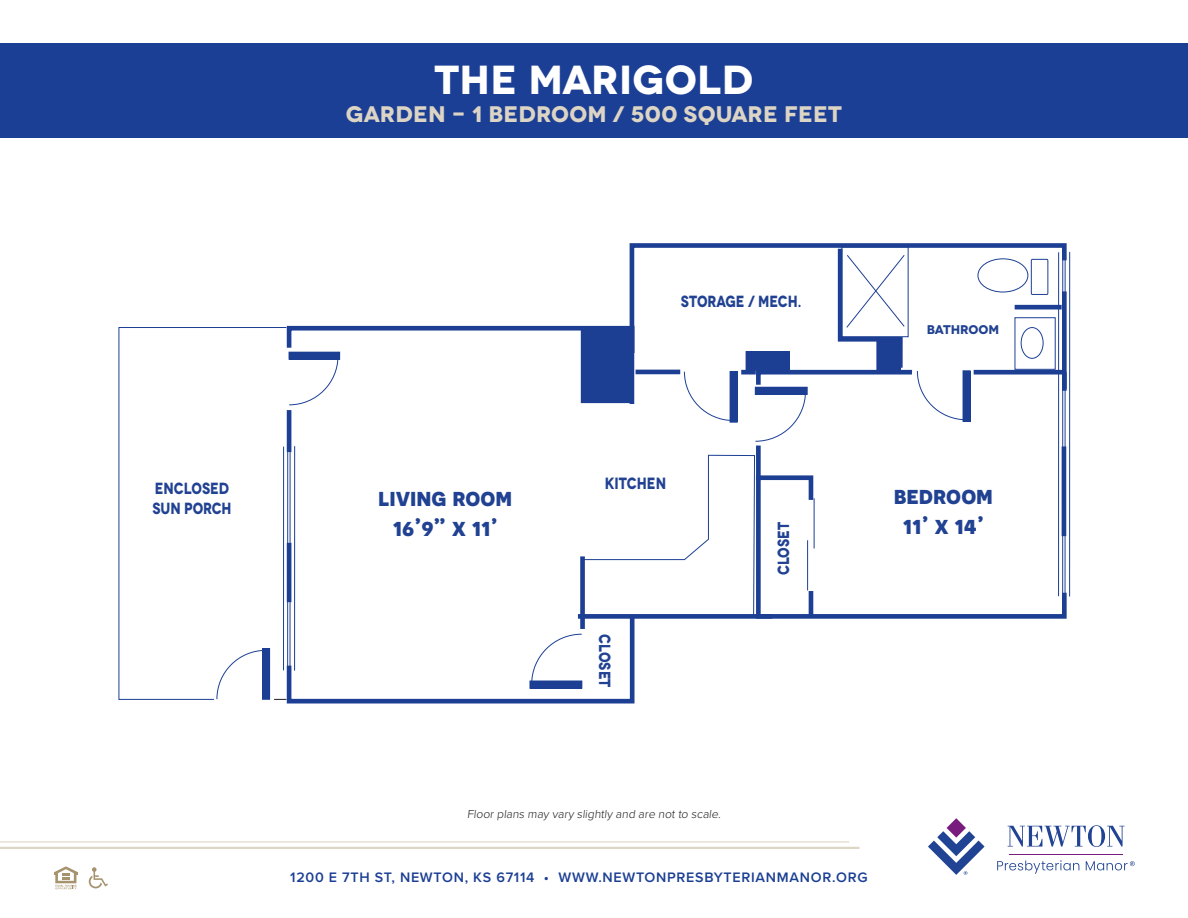
<style>
.page{position:relative;width:1188px;height:918px;background:#fff}
.page>*{position:absolute;margin:0;border:0;box-sizing:border-box;transform-origin:0 0}
.Paragraph_Style_2{font:700 40.5px "Novecentowide";letter-spacing:.01em;color:#fff}
.t1{font:700 25.2px/30.2px "Novecentosans";color:#214292;text-align:center}
.Paragraph_Style_2-2{font:700 22.5px "Novecentowide";letter-spacing:.01em;color:#dcd4c5}
.t2{font:700 16.35px "Novecentowide";color:#214292;scale:.82 1}
.t3{font:700 16.2px "Novecentowide";letter-spacing:-.005em;color:#214292;scale:.82 1}
.t4{font:600 14.25px "Proxima Nova";letter-spacing:.05em;color:#1b3f94}
.t5{font:700 12.6px "Novecentowide";letter-spacing:-.01em;color:#214292}
.t6{font:300 12px "Proxima Nova";color:#231f20}
</style>
<div class="page">
<div style="left:0;top:43px;width:1188px;height:95px;background:#1b3f94"></div>
<svg style="left:54px;top:866px;width:24px;height:23px"></svg>
<svg style="left:89px;top:867px;width:19px;height:21px"></svg>
<hr style="left:0;top:841px;width:849px;height:1px;background:#a7996e">
<hr style="left:0;top:847px;width:859px;height:2px;background:#a7996e">
<hr style="left:1009px;top:854px;width:114px;height:1px;background:#781d7d">
<svg style="left:997px;top:860px;width:82px;height:14px"></svg>
<svg style="left:1086px;top:861px;width:49px;height:9px"></svg>
<svg style="left:928px;top:818px;width:57px;height:57px"></svg>
<svg style="left:1008px;top:825px;width:116px;height:22px"></svg>
<hr style="left:1069px;top:252px;width:1px;height:345px;background:#1c3f94">
<svg style="left:118px;top:327px;width:156px;height:373px"></svg>
<svg style="left:216px;top:650px;width:46px;height:50px"></svg>
<div style="left:263px;top:649px;width:7px;height:50px;background:#1c3f94"></div>
<div style="left:262px;top:648px;width:8px;height:52px;border:1px solid #1c3f94"></div>
<svg style="left:274px;top:244px;width:793px;height:460px"></svg>
<hr style="left:1015px;top:305px;width:47px;height:4px;background:#1c3f94">
<div style="left:581px;top:329px;width:51px;height:74px;background:#1c3f94"></div>
<div style="left:581px;top:329px;width:52px;height:74px;border:1px solid #1c3f94"></div>
<div style="left:746px;top:352px;width:43px;height:18px;background:#1c3f94"></div>
<div style="left:746px;top:351px;width:43px;height:20px;border:1px solid #1c3f94"></div>
<div style="left:877px;top:339px;width:23px;height:32px;background:#1c3f94"></div>
<hr style="left:814px;top:498px;width:1px;height:51px;background:#1c3f94">
<hr style="left:807px;top:540px;width:1px;height:50px;background:#1c3f94">
<p class="Paragraph_Style_2" style="left:434px;top:54px;width:321px">THE MARIGOLD</p>
<p class="Paragraph_Style_2-2" style="left:346px;top:100px;width:498px">GARDEN - 1 BEDROOM / 500 SQUARE FEET</p>
<p class="t3" style="left:681px;top:291px;width:149px">STORAGE / MECH.</p>
<p class="t5" style="left:927px;top:322px;width:74px">BATHROOM</p>
<p class="t3" style="left:155px;top:478px;width:92px">ENCLOSED</p>
<p class="t2" style="left:605px;top:473px;width:76px">KITCHEN</p>
<p class="t3" style="left:152px;top:498px;width:98px">SUN PORCH</p>
<p class="t1" style="left:378px;top:481px;width:136px">living room<br>16’9” x 11’</p>
<p class="t3" style="left:615px;top:634px;width:66px;rotate:90deg">CLOSET</p>
<p class="t3" style="left:773px;top:575px;width:66px;rotate:-90deg">CLOSET</p>
<p class="t1" style="left:894px;top:480px;width:101px">bedroom<br>11’ x 14’</p>
<p class="t6" style="left:467px;top:805px;width:257px">Floor plans may vary slightly and are not to scale.</p>
<p class="t4" style="left:290px;top:866px;width:579px">1200 E 7TH ST, NEWTON, KS 67114 • WWW.NEWTONPRESBYTERIANMANOR.ORG</p>
</div>
